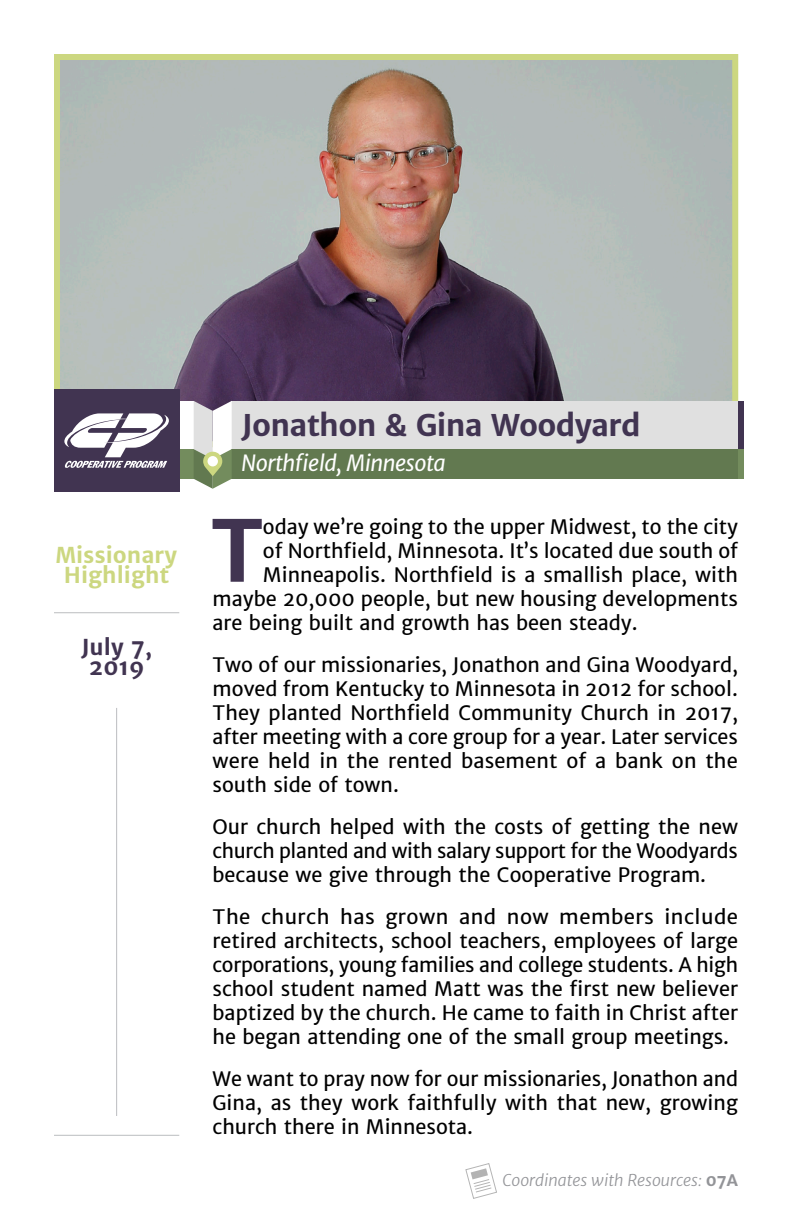
<style>
.page{position:relative;width:792px;height:1224px;background:#fff}
.page>*{position:absolute;margin:0;border:0;box-sizing:border-box;transform-origin:0 0}
.First_Paragraph{font:700 84.6px "Merriweather Sans";color:#413451}
.Names{font:700 30px "Merriweather Sans";letter-spacing:-.025em;color:#413451}
.Location{font:italic 22px "Merriweather Sans";letter-spacing:-.025em;color:#fff}
.Date{font:700 22px "Merriweather Sans";color:#ccd780}
.Date-2{font:700 22px/20px "Merriweather Sans";color:#413451;text-align:center}
.Body_Copy{font:20px/24px "Merriweather Sans";color:#000;text-align:justify}
.First_Paragraph-2{font:20px "Merriweather Sans";color:#000}
.Paragraph_Style_1{font:italic 300 16px "Merriweather Sans";color:#939498}
.s1{font-weight:700;font-style:normal}
</style>
<div class="page">
<img style="left:61px;top:61px;width:670px;height:340px">
<div style="left:54px;top:54px;width:684px;height:393px;border:6px solid #ccd780"></div>
<div style="left:170px;top:401px;width:24px;height:48px;background:#fff"></div>
<div style="left:170px;top:449px;width:24px;height:30px;background:#738c5d"></div>
<div style="left:232px;top:401px;width:506px;height:48px;background:#e0e0e0"></div>
<div style="left:738px;top:401px;width:6px;height:48px;background:#413451"></div>
<div style="left:738px;top:449px;width:6px;height:30px;background:#738c5d"></div>
<div style="left:232px;top:449px;width:506px;height:30px;background:#627950"></div>
<svg style="left:194px;top:401px;width:38px;height:88px"></svg>
<hr style="left:54px;top:1135px;width:125px;height:1px;background:#bbbdc0">
<hr style="left:54px;top:612px;width:125px;height:1px;background:#bbbdc0">
<hr style="left:116px;top:708px;width:1px;height:408px;background:#bbbdc0">
<svg style="left:465px;top:1163px;width:32px;height:36px"></svg>
<div style="left:54px;top:390px;width:125px;height:102px;background:#413451"></div>
<svg style="left:64px;top:413px;width:105px;height:55px"></svg>
<p class="Date" style="left:56px;top:541px;width:123px">Missionary</p>
<p class="Date" style="left:64px;top:561px;width:107px">Highlight</p>
<p class="Date-2" style="left:81px;top:637px;width:73px">July 7,<br>2019</p>
<p class="Names" style="left:241px;top:405px;width:401px">Jonathon &amp; Gina Woodyard</p>
<p class="Location" style="left:241px;top:448px;width:206px">Northfield, Minnesota</p>
<p class="First_Paragraph" style="left:211px;top:496px;width:53px">T</p>
<p class="First_Paragraph-2" style="left:263px;top:514px;width:477px">oday we’re going to the upper Midwest, to the city</p>
<p class="First_Paragraph-2" style="left:263px;top:538px;width:477px">of Northfield, Minnesota. It’s located due south of</p>
<p class="First_Paragraph-2" style="left:263px;top:562px;width:477px">Minneapolis. Northfield is a smallish place, with</p>
<p class="First_Paragraph-2" style="left:213px;top:586px;width:527px">maybe 20,000 people, but new housing developments</p>
<p class="First_Paragraph-2" style="left:213px;top:610px;width:427px">are being built and growth has been steady.</p>
<p class="Body_Copy" style="left:213px;top:652px;width:527px">Two of our missionaries, Jonathon and Gina Woodyard, moved from Kentucky to Minnesota in 2012 for school.<br>They planted Northfield Community Church in 2017, after meeting with a core group for a year. Later services were held in the rented basement of a bank on the south side of town.</p>
<p class="Body_Copy" style="left:213px;top:814px;width:527px">Our church helped with the costs of getting the new church planted and with salary support for the Woodyards because we give through the Cooperative Program.</p>
<p class="Body_Copy" style="left:213px;top:904px;width:527px">The church has grown and now members include retired architects, school teachers, employees of large corporations, young families and college students. A high school student named Matt was the first new believer baptized by the church. He came to faith in Christ after he began attending one of the small group meetings.</p>
<p class="Body_Copy" style="left:213px;top:1066px;width:527px">We want to pray now for our missionaries, Jonathon and Gina, as they work faithfully with that new, growing church there in Minnesota.</p>
<p class="Paragraph_Style_1" style="left:503px;top:1169px;width:237px">Coordinates with Resources: <span class="s1">07A</span></p>
</div>
